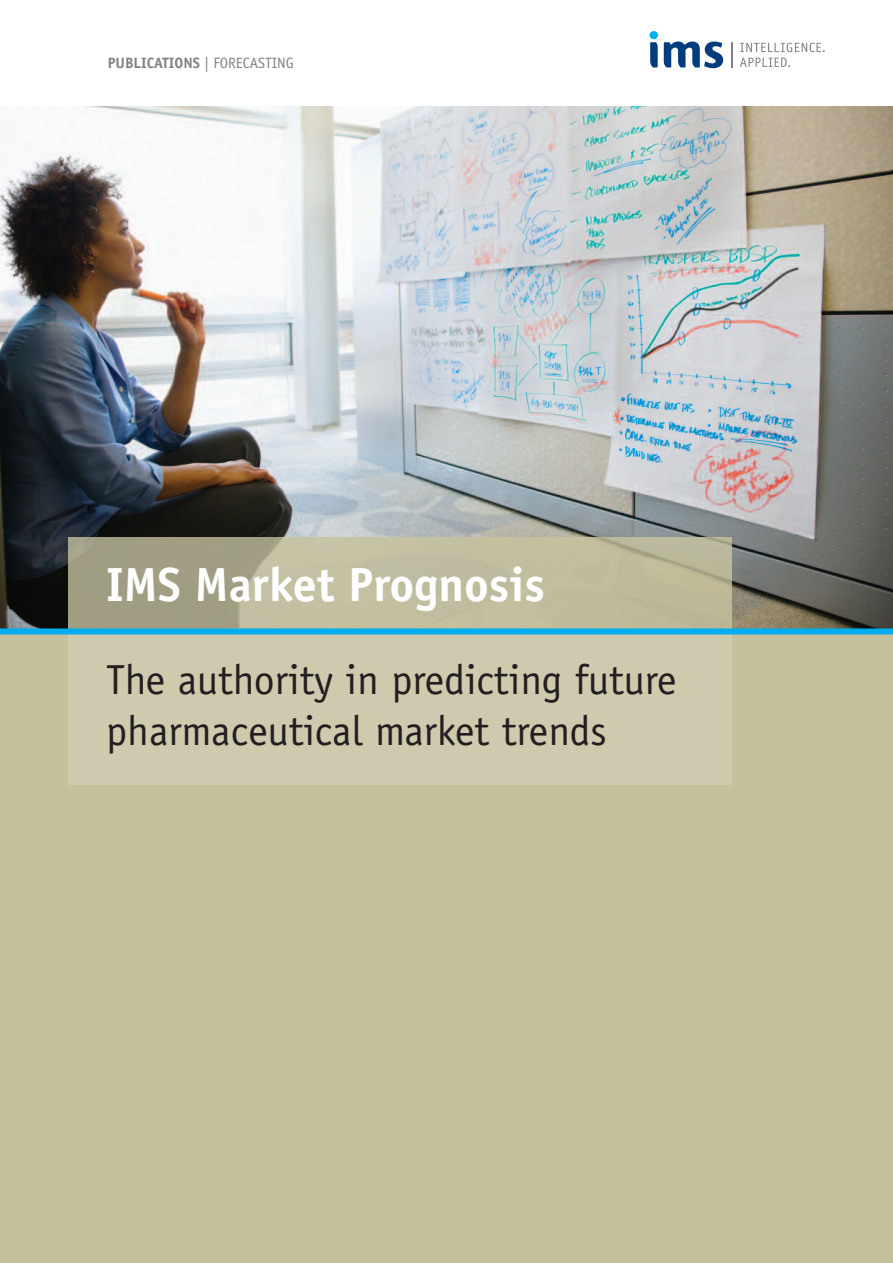
<style>
.page{position:relative;width:893px;height:1263px;background:#fff}
.page>*{position:absolute;margin:0;border:0;box-sizing:border-box;transform-origin:0 0}
.t1{font:700 48px "Officina Sans";color:#fff}
.t2{font:42px/51px "Officina Sans";color:#231f20}
.t3{font:700 15px "Officina Sans";color:#808285}
.s1{font-weight:400}
</style>
<div class="page">
<img style="left:0;top:106px;width:893px;height:522px">
<div style="left:0;top:634px;width:893px;height:629px;background:#c5c09c"></div>
<div style="left:649px;top:31px;width:9px;height:8px;background:#00aeef;border-radius:50%"></div>
<svg style="left:650px;top:42px;width:8px;height:25px"></svg>
<svg style="left:664px;top:42px;width:59px;height:26px"></svg>
<svg style="left:740px;top:43px;width:85px;height:9px"></svg>
<svg style="left:740px;top:58px;width:50px;height:9px"></svg>
<svg style="left:732px;top:42px;width:1px;height:25px"></svg>
<img style="left:68px;top:538px;width:663px;height:90px">
<div style="left:68px;top:631px;width:663px;height:153px;background:#cfcaad"></div>
<div style="left:0;top:628px;width:893px;height:6px;background:#00aeef"></div>
<p class="t3" style="left:108px;top:57px;width:188px">PUBLICATIONS <span class="s1">| FORECASTING</span></p>
<p class="t1" style="left:106px;top:566px;width:440px">IMS Market Prognosis</p>
<p class="t2" style="left:106px;top:657px;width:572px">The authority in predicting future pharmaceutical market trends</p>
</div>
